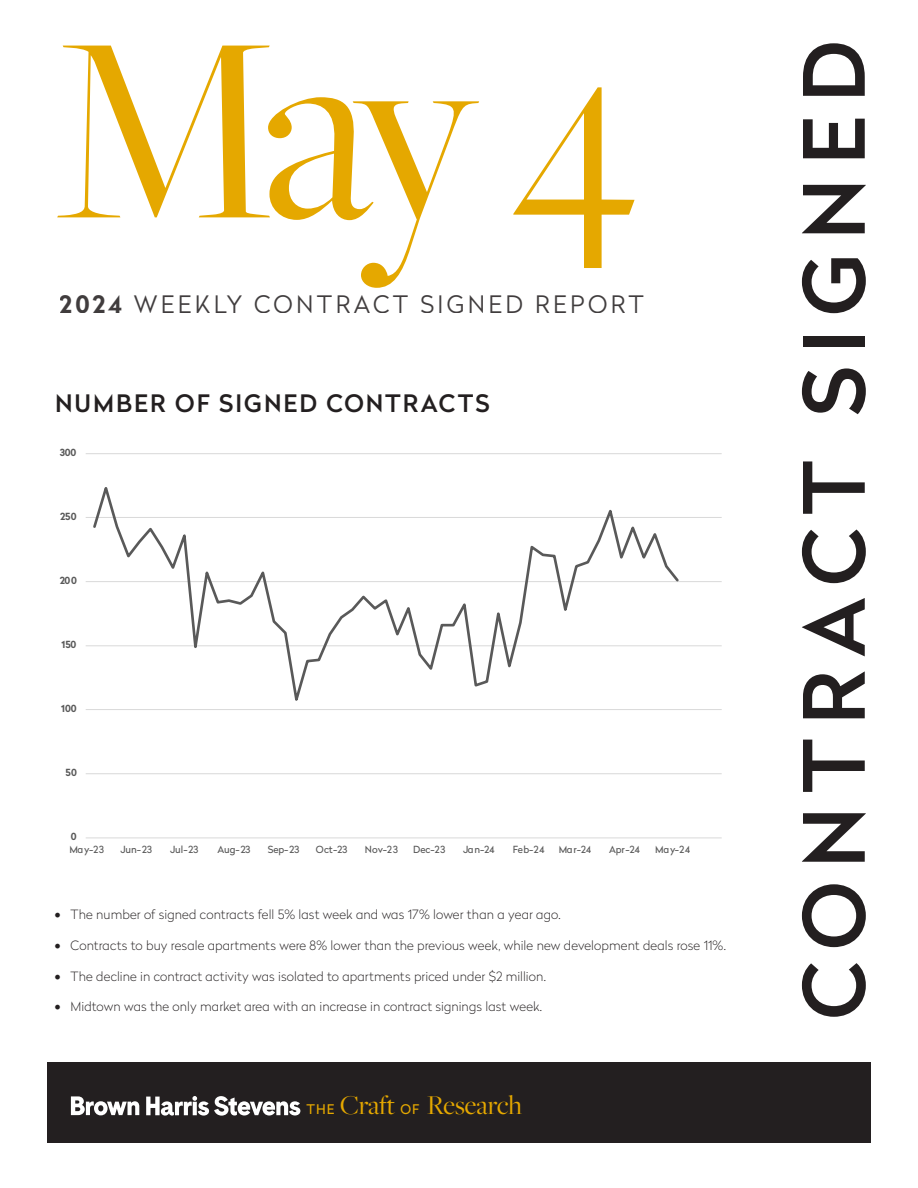
<style>
.page{position:relative;width:918px;height:1188px;background:#fff}
.page>*{position:absolute;margin:0;border:0;box-sizing:border-box;transform-origin:0 0}
.t1{font:274.95px "Freight Big Pro";color:#e5a800}
.t2{font:500 84px "Radikal";letter-spacing:.16em;color:#231f20}
.t3{font:28.2px "Freight Big Pro";letter-spacing:-.01em;color:#e5a800}
.t4{font:300 24px "Radikal";letter-spacing:.14em;color:#231f20}
.t5{font:500 24px "Radikal";letter-spacing:.085em;color:#231f20}
.t6{font:100 12.75px "Radikal";letter-spacing:.01em;color:#231f20}
.t7{font:9.75px "Radikal";letter-spacing:-.01em;color:#595959}
.t8{font:700 9.75px "Radikal";letter-spacing:-.01em;color:#595959}
.s1{font-weight:700}
.s2{font-family:"Minion Pro";font-weight:400;font-size:18px}
.s3{font-family:"Radikal";font-size:13.2px}
</style>
<div class="page">
<div style="left:47px;top:1062px;width:824px;height:81px;background:#231f20"></div>
<svg style="left:71px;top:1096px;width:68px;height:19px"></svg>
<svg style="left:146px;top:1096px;width:154px;height:20px"></svg>
<hr style="left:86px;top:773px;width:636px;height:1px;background:#d9d9d9">
<hr style="left:86px;top:709px;width:636px;height:1px;background:#d9d9d9">
<hr style="left:86px;top:645px;width:636px;height:1px;background:#d9d9d9">
<hr style="left:86px;top:581px;width:636px;height:1px;background:#d9d9d9">
<hr style="left:86px;top:517px;width:636px;height:1px;background:#d9d9d9">
<hr style="left:86px;top:453px;width:636px;height:1px;background:#d9d9d9">
<hr style="left:86px;top:838px;width:636px;height:1px;background:#d9d9d9">
<svg style="left:91px;top:487px;width:590px;height:214px"></svg>
<p class="t1" style="left:52px;top:-49px;width:588px">May 4</p>
<h3 class="t4" style="left:60px;top:287px;width:586px"><span class="s1">2024</span> WEEKLY CONTRACT SIGNED REPORT</h3>
<p class="t5" style="left:55px;top:385px;width:436px">NUMBER OF SIGNED CONTRACTS</p>
<p class="t8" style="left:60px;top:445px;width:18px">300</p>
<p class="t8" style="left:60px;top:510px;width:18px">250</p>
<p class="t8" style="left:60px;top:573px;width:19px">200</p>
<p class="t8" style="left:62px;top:638px;width:16px">150</p>
<p class="t8" style="left:61px;top:702px;width:17px">100</p>
<p class="t8" style="left:65px;top:765px;width:13px">50</p>
<p class="t8" style="left:71px;top:830px;width:7px">0</p>
<p class="t7" style="left:69px;top:842px;width:36px">May-23</p>
<p class="t7" style="left:121px;top:842px;width:33px">Jun-23</p>
<p class="t7" style="left:170px;top:842px;width:30px">Jul-23</p>
<p class="t7" style="left:217px;top:842px;width:34px">Aug-23</p>
<p class="t7" style="left:268px;top:842px;width:33px">Sep-23</p>
<p class="t7" style="left:316px;top:842px;width:33px">Oct-23</p>
<p class="t7" style="left:365px;top:842px;width:34px">Nov-23</p>
<p class="t7" style="left:413px;top:842px;width:34px">Dec-23</p>
<p class="t7" style="left:463px;top:842px;width:33px">Jan-24</p>
<p class="t7" style="left:513px;top:842px;width:33px">Feb-24</p>
<p class="t7" style="left:559px;top:842px;width:34px">Mar-24</p>
<p class="t7" style="left:609px;top:842px;width:32px">Apr-24</p>
<p class="t7" style="left:655px;top:842px;width:36px">May-24</p>
<p class="t6" style="left:54px;top:906px;width:508px"><span class="s2">•</span> The number of signed contracts fell 5% last week and was 17% lower than a year ago.</p>
<p class="t6" style="left:54px;top:936px;width:674px"><span class="s2">•</span> Contracts to buy resale apartments were 8% lower than the previous week, while new development deals rose 11%.</p>
<p class="t6" style="left:54px;top:967px;width:493px"><span class="s2">•</span> The decline in contract activity was isolated to apartments priced under $2 million.</p>
<p class="t6" style="left:54px;top:998px;width:490px"><span class="s2">•</span> Midtown was the only market area with an increase in contract signings last week.</p>
<p class="t3" style="left:307px;top:1087px;width:217px"><span class="s3">THE</span> Craft <span class="s3">OF</span> Research</p>
<p class="t2" style="left:774px;top:1019px;width:980px;rotate:-90deg">CONTRACT SIGNED</p>
</div>
